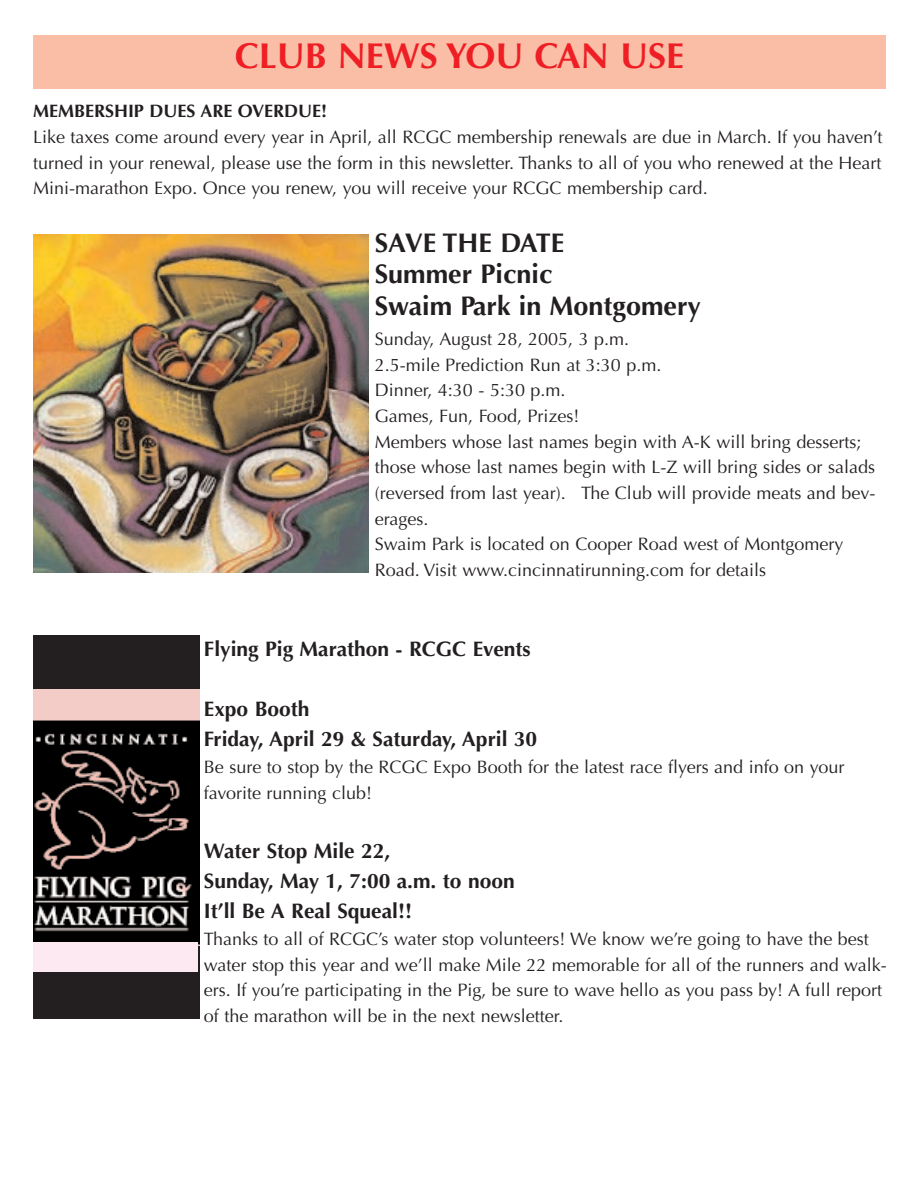
<style>
.page{position:relative;width:918px;height:1188px;background:#fff}
.page>*{position:absolute;margin:0;border:0;box-sizing:border-box;transform-origin:0 0}
.t1{font:700 36px "Optima";color:#ee1e24}
.t2{font:700 27px/31.5px "Optima";color:#231f20}
.t3{font:700 21px/30px "Optima";color:#231f20}
.t4{font:18px/25.7px "Optima";color:#231f20}
.t5{font:700 18px "Optima";color:#231f20}
</style>
<div class="page">
<div style="left:33px;top:35px;width:853px;height:54px;background:#fabea7"></div>
<img style="left:33px;top:235px;width:336px;height:338px">
<div style="left:33px;top:636px;width:166px;height:383px;background:#231f20"></div>
<img style="left:33px;top:689px;width:166px;height:257px">
<div style="left:33px;top:943px;width:165px;height:29px;background:#fce9f1"></div>
<h1 class="t1" style="left:235px;top:35px;width:451px">CLUB NEWS YOU CAN USE</h1>
<p class="t5" style="left:33px;top:101px;width:296px">MEMBERSHIP DUES ARE OVERDUE!</p>
<p class="t4" style="left:33px;top:124px;width:851px;text-align:justify">Like taxes come around every year in April, all RCGC membership renewals are due in March. If you haven’t turned in your renewal, please use the form in this newsletter. Thanks to all of you who renewed at the Heart Mini-marathon Expo. Once you renew, you will receive your RCGC membership card.</p>
<h2 class="t2" style="left:375px;top:227px;width:328px">SAVE THE DATE<br>Summer Picnic<br>Swaim Park in Montgomery</h2>
<p class="t4" style="left:375px;top:326px;width:502px">Sunday, August 28, 2005, 3 p.m.<br>2.5-mile Prediction Run at 3:30 p.m.<br>Dinner, 4:30 - 5:30 p.m.<br>Games, Fun, Food, Prizes!<br>Members whose last names begin with A-K will bring desserts; those whose last names begin with L-Z will bring sides or salads (reversed from last year). The Club will provide meats and bev&shy;erages.<br>Swaim Park is located on Cooper Road west of Montgomery Road. Visit www.cincinnatirunning.com for details</p>
<p class="t3" style="left:204px;top:634px;width:328px">Flying Pig Marathon - RCGC Events</p>
<p class="t3" style="left:204px;top:694px;width:335px">Expo Booth<br>Friday, April 29 &amp; Saturday, April 30</p>
<p class="t4" style="left:204px;top:755px;width:642px">Be sure to stop by the RCGC Expo Booth for the latest race flyers and info on your favorite running club!</p>
<p class="t3" style="left:204px;top:836px;width:312px">Water Stop Mile 22,<br>Sunday, May 1, 7:00 a.m. to noon<br>It’ll Be A Real Squeal!!</p>
<p class="t4" style="left:204px;top:926px;width:685px">Thanks to all of RCGC’s water stop volunteers! We know we’re going to have the best water stop this year and we’ll make Mile 22 memorable for all of the runners and walk&shy;ers. If you’re participating in the Pig, be sure to wave hello as you pass by! A full report of the marathon will be in the next newsletter.</p>
</div>
